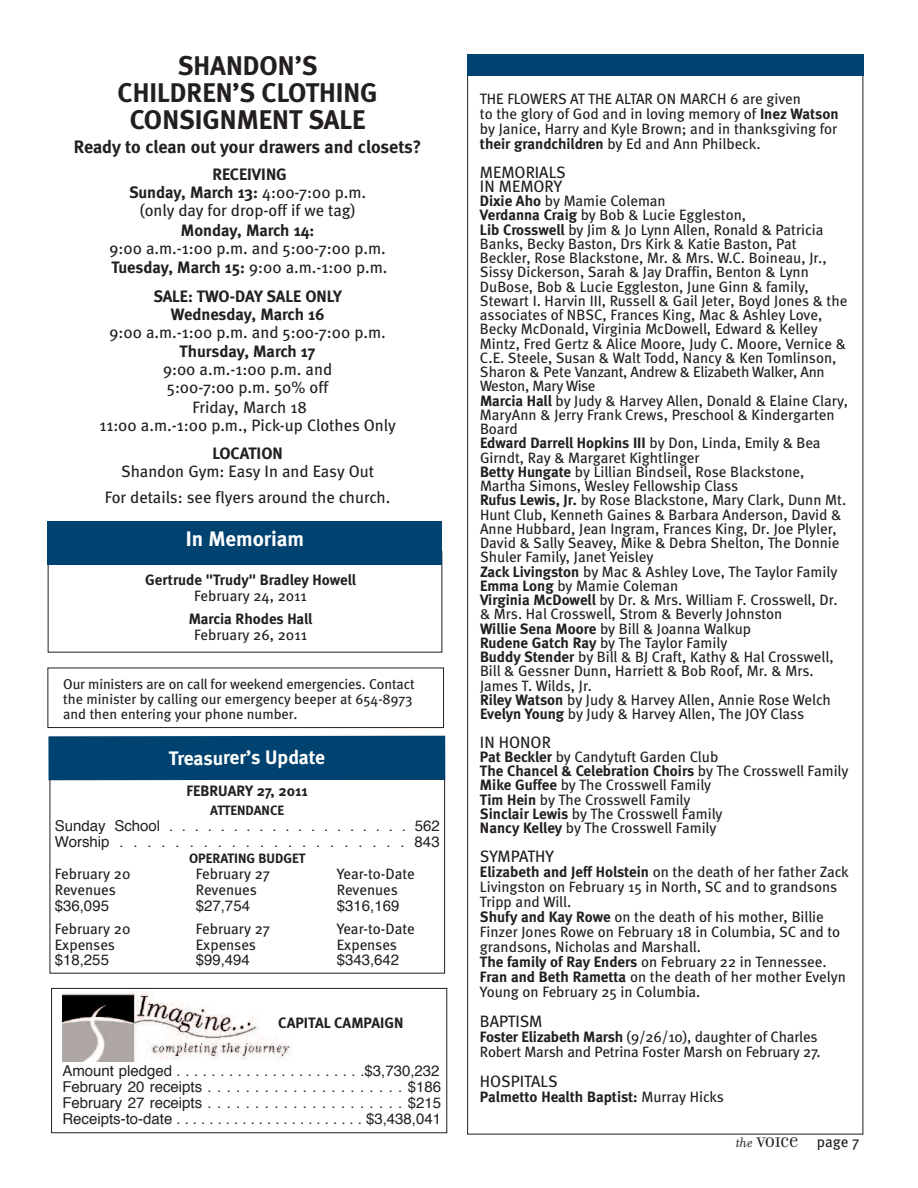
<style>
.page{position:relative;width:918px;height:1188px;background:#fff}
.page>*{position:absolute;margin:0;border:0;box-sizing:border-box;transform-origin:0 0}
.t1{font:700 27px/27px "Meta";color:#231f20;text-align:center}
.t2{font:700 21px "Meta";color:#fff}
.t3{font:700 19.5px "Meta";letter-spacing:-.005em;color:#fff}
.t4{font:700 18px "Meta";letter-spacing:-.005em;color:#231f20}
.t5{font:16.5px/18px "Meta";color:#231f20}
.t6{font:700 16.5px/18px "Meta";letter-spacing:-.005em;color:#231f20;text-align:center}
.t7{font:15px/14.2px "Meta";color:#231f20}
.t8{font:15px/15.8px "Helvetica";color:#231f20}
.t9{font:700 15px "Meta";color:#231f20}
.t10{font:15px "Filosofia Unicase";letter-spacing:-.015em;color:#231f20}
.t11{font:14.25px/15px "Meta";color:#231f20}
.t12{font:700 13.5px "Meta";color:#231f20}
.s1{font-weight:700}
.s2{font-weight:400}
.s3{font-family:"Filosofia";font-style:italic}
.s4{font-family:"Meta"}
</style>
<div class="page">
<div style="left:468px;top:54px;width:396px;height:21px;background:#004270"></div>
<div style="left:48px;top:521px;width:394px;height:44px;background:#004270"></div>
<div style="left:48px;top:668px;width:396px;height:60px;border:1px solid #231f20"></div>
<div style="left:51px;top:988px;width:396px;height:145px;border:1px solid #231f20"></div>
<img style="left:62px;top:991px;width:230px;height:71px">
<div style="left:48px;top:736px;width:397px;height:44px;background:#004270"></div>
<h1 class="t1" style="left:118px;top:52px;width:262px">SHANDON’S<br>CHILDREN’S CLOTHING<br>CONSIGNMENT SALE</h1>
<p class="t4" style="left:74px;top:137px;width:349px">Ready to clean out your drawers and closets?</p>
<p class="t5" style="left:129px;top:167px;width:239px;text-align:center"><span class="s1">RECEIVING<br>Sunday, March 13:</span> 4:00-7:00 p.m. (only day for drop-off if we tag)</p>
<p class="t6" style="left:181px;top:221px;width:135px">Monday, March 14:</p>
<p class="t5" style="left:109px;top:240px;width:280px;line-height:19.5px">9:00 a.m.-1:00 p.m. and 5:00-7:00 p.m.<br><span class="s1">Tuesday, March 15:</span> 9:00 a.m.-1:00 p.m.</p>
<p class="t6" style="left:153px;top:287px;width:190px">SALE: TWO-DAY SALE ONLY<br>Wednesday, March 16</p>
<p class="t5" style="left:109px;top:325px;width:278px">9:00 a.m.-1:00 p.m. and 5:00-7:00 p.m.</p>
<p class="t6" style="left:180px;top:343px;width:137px">Thursday, March 17</p>
<p class="t5" style="left:163px;top:362px;width:171px">9:00 a.m.-1:00 p.m. and<br>5:00-7:00 p.m. 50% off</p>
<p class="t5" style="left:99px;top:400px;width:298px;text-align:center">Friday, March 18<br>11:00 a.m.-1:00 p.m., Pick-up Clothes Only</p>
<p class="t6" style="left:212px;top:445px;width:72px">LOCATION</p>
<p class="t5" style="left:105px;top:461px;width:287px;line-height:25.5px;text-align:center">Shandon Gym: Easy In and Easy Out<br>For details: see flyers around the church.</p>
<h2 class="t2" style="left:186px;top:527px;width:120px">In Memoriam</h2>
<p class="t9" style="left:145px;top:570px;width:212px">Gertrude "Trudy" Bradley Howell</p>
<p class="t7" style="left:194px;top:590px;width:114px">February 24, 2011</p>
<p class="t9" style="left:189px;top:609px;width:125px">Marcia Rhodes Hall</p>
<p class="t7" style="left:194px;top:629px;width:114px">February 26, 2011</p>
<p class="t11" style="left:63px;top:678px;width:353px">Our ministers are on call for weekend emergencies. Contact the minister by calling our emergency beeper at 654-8973 and then entering your phone number.</p>
<h3 class="t3" style="left:169px;top:746px;width:158px">Treasurer’s Update</h3>
<p class="t9" style="left:187px;top:782px;width:123px">FEBRUARY 27, 2011</p>
<p class="t12" style="left:210px;top:803px;width:75px">ATTENDANCE</p>
<p class="t8" style="left:55px;top:819px;width:386px">SundaySchool...................562<br>Worship.....................843</p>
<p class="t12" style="left:189px;top:851px;width:118px">OPERATING BUDGET</p>
<p class="t7" style="left:55px;top:868px;width:77px">February 20</p>
<p class="t7" style="left:196px;top:868px;width:76px">February 27</p>
<p class="t7" style="left:337px;top:868px;width:79px">Year-to-Date</p>
<p class="t7" style="left:55px;top:884px;width:63px">Revenues</p>
<p class="t7" style="left:196px;top:884px;width:63px">Revenues</p>
<p class="t7" style="left:337px;top:884px;width:63px">Revenues</p>
<p class="t8" style="left:55px;top:899px;width:56px">$36,095</p>
<p class="t8" style="left:196px;top:899px;width:56px">$27,754</p>
<p class="t8" style="left:337px;top:899px;width:64px">$316,169</p>
<p class="t7" style="left:55px;top:923px;width:77px">February 20</p>
<p class="t7" style="left:196px;top:923px;width:76px">February 27</p>
<p class="t7" style="left:337px;top:923px;width:79px">Year-to-Date</p>
<p class="t7" style="left:55px;top:939px;width:62px">Expenses</p>
<p class="t7" style="left:196px;top:939px;width:62px">Expenses</p>
<p class="t7" style="left:337px;top:939px;width:62px">Expenses</p>
<p class="t8" style="left:55px;top:953px;width:56px">$18,255</p>
<p class="t8" style="left:196px;top:953px;width:56px">$99,494</p>
<p class="t8" style="left:337px;top:953px;width:64px">$343,642</p>
<p class="t9" style="left:278px;top:1014px;width:127px">CAPITAL CAMPAIGN</p>
<p class="t8" style="left:62px;top:1065px;width:380px;text-align:justify">Amountpledged......................$3,730,232<br>February20receipts.....................$186<br>February27receipts.....................$215<br>Receipts-to-date . . . . . . . . . . . . . . . . . . . . . . . $3,438,041</p>
<p class="t7" style="left:480px;top:93px;width:360px;line-height:15px">THE FLOWERS AT THE ALTAR ON MARCH 6 are given<br>to the glory of God and in loving memory of <span class="s1">Inez Watson </span>by Janice, Harry and Kyle Brown; and in thanksgiving for <span class="s1">their grandchildren</span> by Ed and Ann Philbeck.</p>
<p class="t5" style="left:480px;top:166px;width:87px;line-height:14.2px">MEMORIALS<br>IN MEMORY</p>
<p class="t7" style="left:480px;top:195px;width:370px"><span class="s1">Dixie Aho</span> by Mamie Coleman<br><span class="s1">Verdanna Craig</span> by Bob &amp; Lucie Eggleston,<br><span class="s1">Lib Crosswell</span> by Jim &amp; Jo Lynn Allen, Ronald &amp; Patricia Banks, Becky Baston, Drs Kirk &amp; Katie Baston, Pat Beckler, Rose Blackstone, Mr. &amp; Mrs. W.C. Boineau, Jr., Sissy Dickerson, Sarah &amp; Jay Draffin, Benton &amp; Lynn DuBose, Bob &amp; Lucie Eggleston, June Ginn &amp; family, Stewart I. Harvin III, Russell &amp; Gail Jeter, Boyd Jones &amp; the associates of NBSC, Frances King, Mac &amp; Ashley Love, Becky McDonald, Virginia McDowell, Edward &amp; Kelley Mintz, Fred Gertz &amp; Alice Moore, Judy C. Moore, Vernice &amp; C.E. Steele, Susan &amp; Walt Todd, Nancy &amp; Ken Tomlinson, Sharon &amp; Pete Vanzant, Andrew &amp; Elizabeth Walker, Ann Weston, Mary Wise<br><span class="s1">Marcia Hall</span> by Judy &amp; Harvey Allen, Donald &amp; Elaine Clary, MaryAnn &amp; Jerry Frank Crews, Preschool &amp; Kindergarten Board<br><span class="s1">Edward Darrell Hopkins III</span> by Don, Linda, Emily &amp; Bea Girndt, Ray &amp; Margaret Kightlinger<br><span class="s1">Betty Hungate</span> by Lillian Bindseil, Rose Blackstone, Martha Simons, Wesley Fellowship Class<br><span class="s1">Rufus Lewis, Jr.</span> by Rose Blackstone, Mary Clark, Dunn Mt.<br>Hunt Club, Kenneth Gaines &amp; Barbara Anderson, David &amp; Anne Hubbard, Jean Ingram, Frances King, Dr. Joe Plyler, David &amp; Sally Seavey, Mike &amp; Debra Shelton, The Donnie Shuler Family, Janet Yeisley<br><span class="s1">Zack Livingston</span> by Mac &amp; Ashley Love, The Taylor Family <span class="s1">Emma Long</span> by Mamie Coleman<br><span class="s1">Virginia McDowell</span> by Dr. &amp; Mrs. William F. Crosswell, Dr. &amp; Mrs. Hal Crosswell, Strom &amp; Beverly Johnston<br><span class="s1">Willie Sena Moore</span> by Bill &amp; Joanna Walkup<br><span class="s1">Rudene Gatch Ray</span> by The Taylor Family<br><span class="s1">Buddy Stender</span> by Bill &amp; BJ Craft, Kathy &amp; Hal Crosswell, Bill &amp; Gessner Dunn, Harriett &amp; Bob Roof, Mr. &amp; Mrs.<br>James T. Wilds, Jr.<br><span class="s1">Riley Watson</span> by Judy &amp; Harvey Allen, Annie Rose Welch <span class="s1">Evelyn Young</span> by Judy &amp; Harvey Allen, The JOY Class</p>
<p class="t5" style="left:480px;top:735px;width:72px">IN HONOR</p>
<p class="t7" style="left:480px;top:751px;width:370px"><span class="s1">Pat Beckler</span> by Candytuft Garden Club<br><span class="s1">The Chancel &amp; Celebration Choirs</span> by The Crosswell Family <span class="s1">Mike Guffee</span> by The Crosswell Family<br><span class="s1">Tim Hein</span> by The Crosswell Family<br><span class="s1">Sinclair Lewis</span> by The Crosswell Family<br><span class="s1">Nancy Kelley</span> by The Crosswell Family</p>
<p class="t5" style="left:480px;top:849px;width:75px">SYMPATHY</p>
<p class="t7" style="left:480px;top:866px;width:370px;line-height:15px"><span class="s1">Elizabeth and Jeff Holstein</span> on the death of her father Zack Livingston on February 15 in North, SC and to grandsons Tripp and Will.<br><span class="s1">Shufy and Kay Rowe</span> on the death of his mother, Billie Finzer Jones Rowe on February 18 in Columbia, SC and to grandsons, Nicholas and Marshall.<br><span class="s1">The family of Ray Enders</span> on February 22 in Tennessee.<br><span class="s1">Fran and Beth Rametta</span> on the death of her mother Evelyn Young on February 25 in Columbia.</p>
<p class="t5" style="left:480px;top:1014px;width:64px">BAPTISM</p>
<p class="t7" style="left:480px;top:1031px;width:342px;line-height:15px"><span class="s1">Foster Elizabeth Marsh</span> (9/26/10), daughter of Charles<br>Robert Marsh and Petrina Foster Marsh on February 27.</p>
<p class="t5" style="left:480px;top:1074px;width:79px">HOSPITALS</p>
<p class="t9" style="left:480px;top:1088px;width:246px">Palmetto Health Baptist: <span class="s2">Murray Hicks</span></p>
<p class="t10" style="left:736px;top:1133px;width:125px"><span class="s3">the</span> VOICE <span class="s4">page 7</span></p>
</div>
